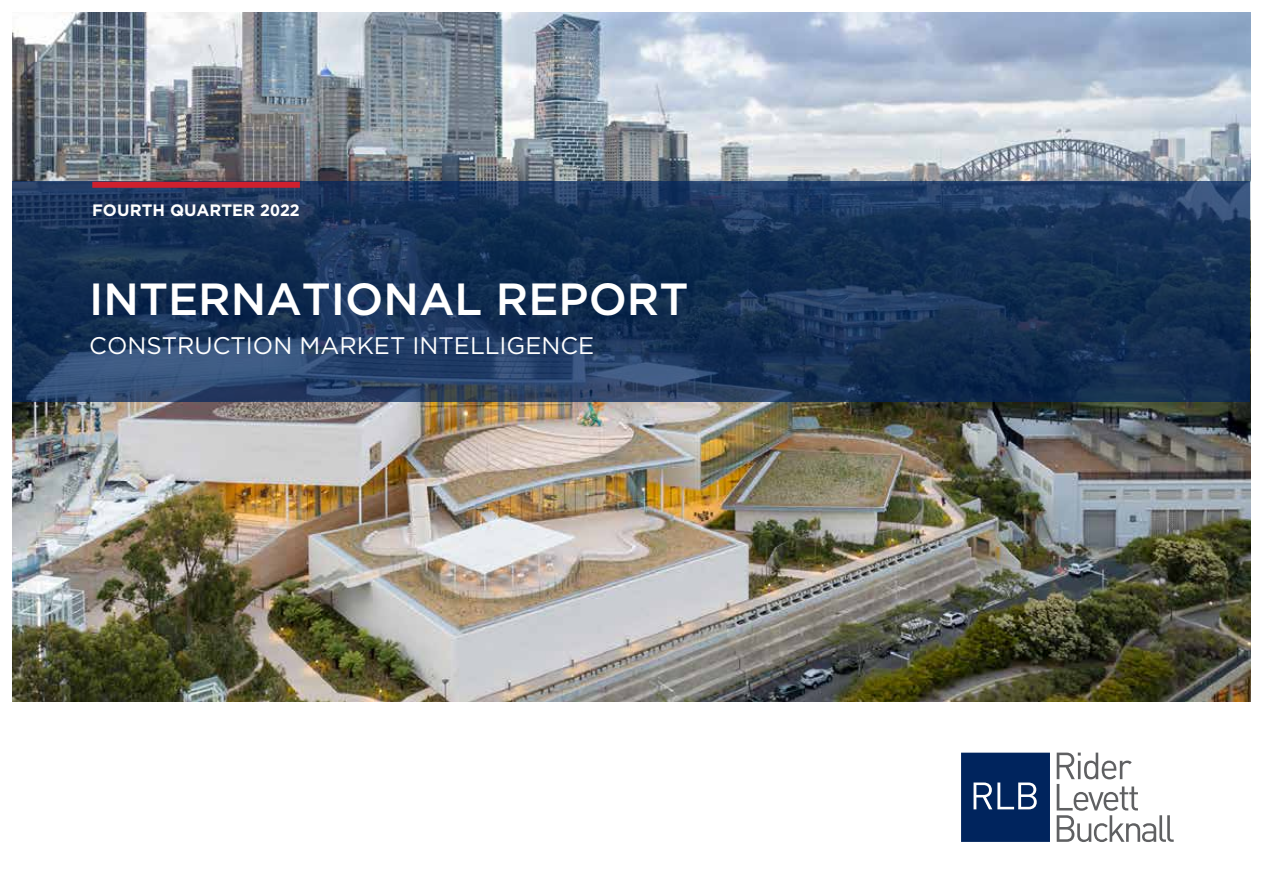
<style>
.page{position:relative;width:1263px;height:893px;background:#fff}
.page>*{position:absolute;margin:0;border:0;box-sizing:border-box;transform-origin:0 0}
.t1{font:500 45px "Gotham";color:#fff}
.t2{font:24px "Gotham";color:#fff}
.t3{font:700 16.5px "Gotham";color:#fff}
</style>
<div class="page">
<svg style="left:1057px;top:753px;width:117px;height:89px"></svg>
<svg style="left:961px;top:753px;width:89px;height:89px;background:#123368"></svg>
<img style="left:13px;top:13px;width:1237px;height:689px">
<svg style="left:13px;top:182px;width:1237px;height:220px;background:#193459"></svg>
<div style="left:92px;top:182px;width:208px;height:6px;background:#cf202e"></div>
<p class="t3" style="left:92px;top:203px;width:209px">FOURTH QUARTER 2022</p>
<h1 class="t1" style="left:89px;top:279px;width:601px">INTERNATIONAL REPORT</h1>
<p class="t2" style="left:89px;top:335px;width:506px">CONSTRUCTION MARKET INTELLIGENCE</p>
</div>
